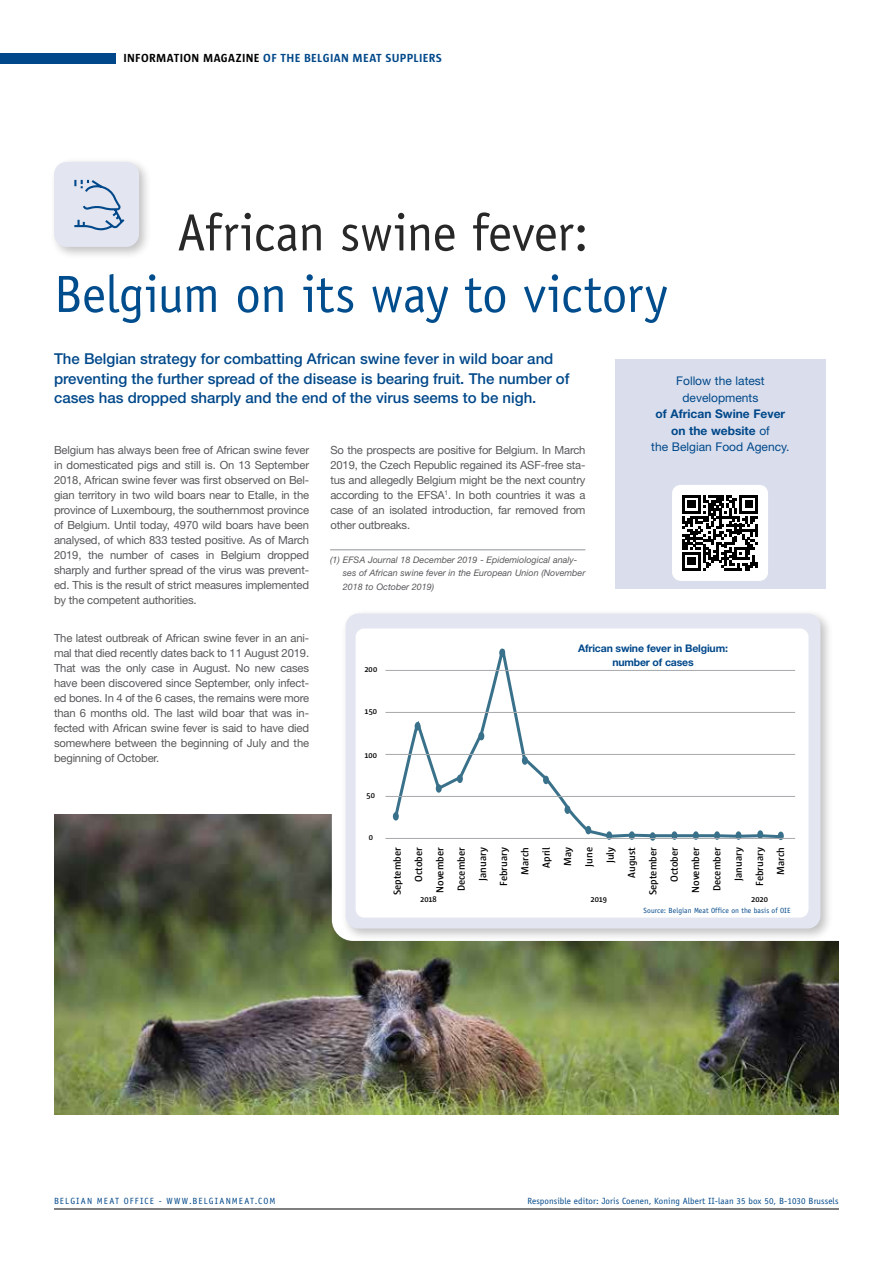
<style>
.page{position:relative;width:893px;height:1263px;background:#fff}
.page>*{position:absolute;margin:0;border:0;box-sizing:border-box;transform-origin:0 0}
.t1{font:52.5px "Officina Sans";letter-spacing:-.005em;color:#004d8e}
.t2{font:52.5px "Officina Sans";letter-spacing:-.01em;color:#292829}
.t3{font:500 15px/19.5px "Helvetica Neue LT Std";color:#00488a}
.t4{font:700 12px/16.5px "Helvetica Neue LT Std";color:#00488a;text-align:center}
.t5{font:700 12px "Sun OT";letter-spacing:.03em;color:#00488a}
.t6{font:12px/16.5px "Helvetica Neue LT Std";color:#00488a;text-align:center}
.t7{font:11.25px/15px "Helvetica Neue LT Std";letter-spacing:-.015em;color:#58595b;text-align:justify}
.t8{font:600 10.5px/21.3px "Sun OT";color:#000;text-align:right}
.t9{font:700 10.5px/13.5px "Helvetica Neue LT Std";letter-spacing:-.015em;color:#00488a;text-align:center}
.t10{font:italic 9px/13.5px "Helvetica Neue LT Std";color:#58595b}
.t11{font:9px "Officina Sans";letter-spacing:.01em;color:#00488a}
.t12{font:9px "Officina Sans";letter-spacing:.125em;color:#00488a}
.t13{font:600 8.4px "Sun OT";color:#000}
.t14{font:7.5px "Officina Sans";letter-spacing:.01em;color:#00488a}
.s1{color:#000}
.s2{font-weight:400}
</style>
<div class="page">
<div style="left:0;top:53px;width:116px;height:10px;background:#00488a"></div>
<hr style="left:54px;top:1209px;width:785px;height:1px;background:#000">
<div style="left:615px;top:360px;width:211px;height:229px;background:#dadeec"></div>
<img style="left:54px;top:814px;width:785px;height:300px">
<div style="left:332px;top:762px;width:540px;height:179px;background:#fff;border-radius:21px"></div>
<div style="left:49px;top:157px;width:103px;height:103px;background:#000;opacity:.25"></div>
<div style="left:54px;top:162px;width:85px;height:85px;background:#e3e6f1;border-radius:13px"></div>
<svg style="left:74px;top:179px;width:51px;height:52px"></svg>
<hr style="left:330px;top:550px;width:255px;height:1px;background:#939598">
<div style="left:341px;top:608px;width:493px;height:334px;background:#000;opacity:.25"></div>
<div style="left:346px;top:613px;width:474px;height:315px;background:#e3e6f1;border-radius:13px"></div>
<div style="left:356px;top:628px;width:452px;height:289px;background:#fff;border-radius:9px"></div>
<svg style="left:393px;top:649px;width:390px;height:191px"></svg>
<div style="left:415px;top:722px;width:6px;height:8px;background:#3a718a;border-radius:50%"></div>
<div style="left:393px;top:812px;width:6px;height:8px;background:#3a718a;border-radius:50%"></div>
<div style="left:436px;top:784px;width:6px;height:9px;background:#3a718a;border-radius:50%"></div>
<div style="left:457px;top:774px;width:6px;height:9px;background:#3a718a;border-radius:50%"></div>
<div style="left:478px;top:732px;width:6px;height:8px;background:#3a718a;border-radius:50%"></div>
<div style="left:499px;top:648px;width:6px;height:9px;background:#3a718a;border-radius:50%"></div>
<div style="left:522px;top:756px;width:6px;height:9px;background:#3a718a;border-radius:50%"></div>
<div style="left:543px;top:776px;width:6px;height:8px;background:#3a718a;border-radius:50%"></div>
<div style="left:564px;top:805px;width:6px;height:9px;background:#3a718a;border-radius:50%"></div>
<div style="left:585px;top:826px;width:6px;height:8px;background:#3a718a;border-radius:50%"></div>
<div style="left:606px;top:831px;width:6px;height:9px;background:#3a718a;border-radius:50%"></div>
<div style="left:629px;top:831px;width:6px;height:9px;background:#3a718a;border-radius:50%"></div>
<div style="left:650px;top:832px;width:6px;height:9px;background:#3a718a;border-radius:50%"></div>
<div style="left:671px;top:831px;width:6px;height:9px;background:#3a718a;border-radius:50%"></div>
<div style="left:693px;top:831px;width:6px;height:9px;background:#3a718a;border-radius:50%"></div>
<div style="left:714px;top:831px;width:6px;height:9px;background:#3a718a;border-radius:50%"></div>
<div style="left:735px;top:831px;width:6px;height:9px;background:#3a718a;border-radius:50%"></div>
<div style="left:757px;top:830px;width:6px;height:9px;background:#3a718a;border-radius:50%"></div>
<div style="left:778px;top:831px;width:6px;height:9px;background:#3a718a;border-radius:50%"></div>
<hr style="left:385px;top:670px;width:410px;height:1px;background:#a6a8ab">
<hr style="left:385px;top:712px;width:410px;height:1px;background:#a6a8ab">
<hr style="left:385px;top:754px;width:410px;height:1px;background:#a6a8ab">
<hr style="left:385px;top:796px;width:410px;height:1px;background:#a6a8ab">
<hr style="left:385px;top:838px;width:410px;height:1px;background:#a6a8ab">
<div style="left:672px;top:485px;width:96px;height:96px;background:#fff;border-radius:9px"></div>
<svg style="left:682px;top:495px;width:76px;height:75px"></svg>
<p class="t5" style="left:123px;top:51px;width:320px"><span class="s1">INFORMATION MAGAZINE</span> OF THE BELGIAN MEAT SUPPLIERS</p>
<h1 class="t2" style="left:177px;top:202px;width:413px">African swine fever:</h1>
<h1 class="t1" style="left:54px;top:263px;width:615px">Belgium on its way to victory</h1>
<h2 class="t3" style="left:54px;top:349px;width:517px">The Belgian strategy for combatting African swine fever in wild boar and preventing the further spread of the disease is bearing fruit. The number of cases has dropped sharply and the end of the virus seems to be nigh.</h2>
<p class="t6" style="left:676px;top:373px;width:90px">Follow the latest developments</p>
<p class="t4" style="left:651px;top:406px;width:140px">of African Swine Fever on the website <span class="s2">of<br>the Belgian Food Agency.</span></p>
<p class="t7" style="left:330px;top:442px;width:257px">So the prospects are positive for Belgium. In March 2019, the Czech Republic regained its ASF-free sta&shy;tus and allegedly Belgium might be the next country according to the EFSA<sup>1</sup>. In both countries it was a case of an isolated introduction, far removed from other outbreaks.</p>
<p class="t7" style="left:54px;top:442px;width:257px">Belgium has always been free of African swine fever in domesticated pigs and still is. On 13 September 2018, African swine fever was first observed on Bel&shy;gian territory in two wild boars near to Etalle, in the province of Luxembourg, the southernmost province of Belgium. Until today, 4970 wild boars have been analysed, of which 833 tested positive. As of March 2019, the number of cases in Belgium dropped sharply and further spread of the virus was prevent&shy;ed. This is the result of strict measures implemented by the competent authorities.</p>
<p class="t7" style="left:54px;top:630px;width:257px">The latest outbreak of African swine fever in an ani&shy;mal that died recently dates back to 11 August 2019.<br>That was the only case in August. No new cases have been discovered since September, only infect&shy;ed bones. In 4 of the 6 cases, the remains were more than 6 months old. The last wild boar that was in&shy;fected with African swine fever is said to have died somewhere between the beginning of July and the beginning of October.</p>
<p class="t10" style="left:343px;top:553px;width:244px;text-indent:-13px">(1) EFSA Journal 18 December 2019 - Epidemiological analy&shy;ses of African swine fever in the European Union (November<br>2018 to October 2019)</p>
<p class="t9" style="left:578px;top:642px;width:151px">African swine fever in Belgium: number of cases</p>
<p class="t13" style="left:364px;top:665px;width:14px">200</p>
<p class="t13" style="left:365px;top:707px;width:14px">150</p>
<p class="t13" style="left:365px;top:750px;width:14px">100</p>
<p class="t13" style="left:367px;top:791px;width:10px">50</p>
<p class="t13" style="left:369px;top:833px;width:6px">0</p>
<p class="t8" style="left:387px;top:895px;width:49px;rotate:-90deg">September<br>October<br>November<br>December<br>January<br>February<br>March<br>April<br>May<br>June<br>July<br>August<br>September<br>October<br>November<br>December<br>January<br>February<br>March</p>
<p class="t12" style="left:54px;top:1196px;width:223px">BELGIAN MEAT OFFICE - WWW.BELGIANMEAT.COM</p>
<p class="t13" style="left:420px;top:895px;width:18px">2018</p>
<p class="t13" style="left:590px;top:895px;width:18px">2019</p>
<p class="t13" style="left:751px;top:895px;width:18px">2020</p>
<p class="t14" style="left:644px;top:906px;width:148px">Source: Belgian Meat Office on the basis of OIE</p>
<p class="t11" style="left:527px;top:1196px;width:313px">Responsible editor: Joris Coenen, Koning Albert II-laan 35 box 50, B-1030 Brussels</p>
</div>
